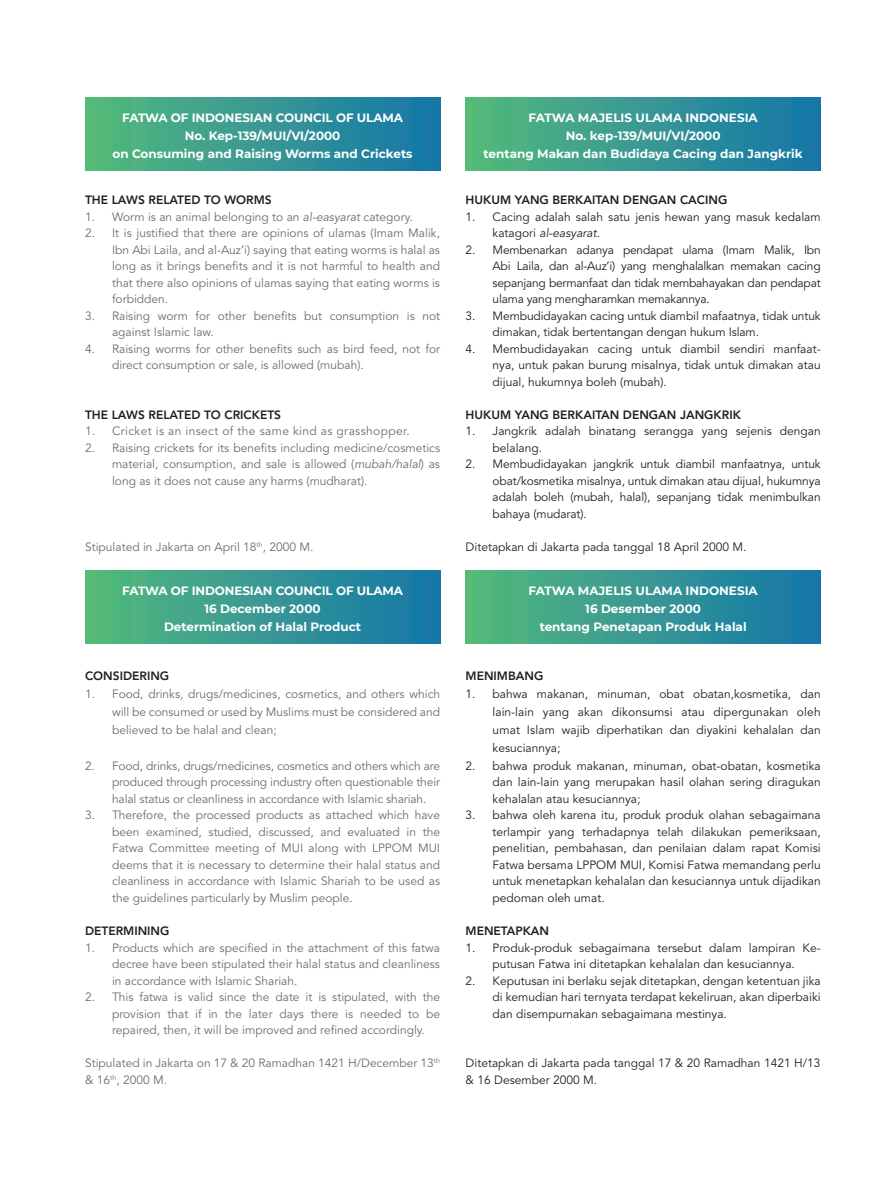
<style>
.page{position:relative;width:893px;height:1191px;background:#fff}
.page>*{position:absolute;margin:0;border:0;box-sizing:border-box;transform-origin:0 0}
.t1{font:12px/16.5px "Avenir LT Std";color:#231f20;text-align:justify}
.t2{font:12px/16.5px "Avenir LT Std";color:#6c6d70;text-align:justify}
.t3{font:700 12px/18px "Montserrat";color:#fff;text-align:center}
.t4{font:800 12px "Avenir LT Std";color:#231f20}
.t5{font:12px "Avenir LT Std";letter-spacing:.03em;color:#6c6d70}
.s1{font-style:italic}
</style>
<div class="page">
<div style="left:466px;top:98px;width:355px;height:73px;background:linear-gradient(to right,#57bb7a,#1575aa)"></div>
<div style="left:466px;top:571px;width:355px;height:73px;background:linear-gradient(to right,#57bb7a,#1575aa)"></div>
<div style="left:85px;top:98px;width:355px;height:73px;background:linear-gradient(to right,#57bb7a,#1575aa)"></div>
<div style="left:85px;top:571px;width:355px;height:73px;background:linear-gradient(to right,#57bb7a,#1575aa)"></div>
<p class="t3" style="left:113px;top:108px;width:302px">FATWA OF INDONESIAN COUNCIL OF ULAMA<br>No. Kep-139/MUI/VI/2000<br>on Consuming and Raising Worms and Crickets</p>
<p class="t4" style="left:85px;top:193px;width:188px">THE LAWS RELATED TO WORMS</p>
<p class="t2" style="left:85px;top:208px;width:329px">1. Worm is an animal belonging to an <span class="s1">al-easyarat</span> category.</p>
<p class="t2" style="left:112px;top:225px;width:330px;text-indent:-27px">2. It is justified that there are opinions of ulamas (Imam Malik, Ibn Abi Laila, and al-Auz’i) saying that eating worms is halal as long as it brings benefits and it is not harmful to health and that there also opinions of ulamas saying that eating worms is forbidden.</p>
<p class="t2" style="left:112px;top:307px;width:330px;text-indent:-27px">3. Raising worm for other benefits but consumption is not against Islamic law.</p>
<p class="t2" style="left:112px;top:340px;width:330px;text-indent:-27px">4. Raising worms for other benefits such as bird feed, not for direct consumption or sale, is allowed (mubah).</p>
<p class="t4" style="left:85px;top:407px;width:198px">THE LAWS RELATED TO CRICKETS</p>
<p class="t5" style="left:85px;top:424px;width:326px">1. Cricket is an insect of the same kind as grasshopper.</p>
<p class="t2" style="left:112px;top:439px;width:330px;text-indent:-27px">2. Raising crickets for its benefits including medicine/cosmetics material, consumption, and sale is allowed (<span class="s1">mubah/halal</span>) as long as it does not cause any harms (mudharat).</p>
<p class="t2" style="left:85px;top:538px;width:230px">Stipulated in Jakarta on April 18<sup>th</sup>, 2000 M.</p>
<p class="t3" style="left:122px;top:581px;width:282px">FATWA OF INDONESIAN COUNCIL OF ULAMA<br>16 December 2000<br>Determination of Halal Product</p>
<p class="t4" style="left:85px;top:668px;width:86px">CONSIDERING</p>
<p class="t2" style="left:112px;top:685px;width:330px;line-height:18px;text-indent:-27px">1. Food, drinks, drugs/medicines, cosmetics, and others which will be consumed or used by Muslims must be considered and believed to be halal and clean;</p>
<p class="t2" style="left:112px;top:758px;width:330px;text-indent:-27px">2. Food, drinks, drugs/medicines, cosmetics and others which are produced through processing industry often questionable their halal status or cleanliness in accordance with Islamic shariah.</p>
<p class="t2" style="left:112px;top:807px;width:330px;text-indent:-27px">3. Therefore, the processed products as attached which have been examined, studied, discussed, and evaluated in the Fatwa Committee meeting of MUI along with LPPOM MUI deems that it is necessary to determine their halal status and cleanliness in accordance with Islamic Shariah to be used as the guidelines particularly by Muslim people.</p>
<p class="t4" style="left:85px;top:923px;width:86px">DETERMINING</p>
<p class="t2" style="left:112px;top:939px;width:330px;text-indent:-27px">1. Products which are specified in the attachment of this fatwa decree have been stipulated their halal status and cleanliness in accordance with Islamic Shariah.</p>
<p class="t2" style="left:112px;top:989px;width:330px;text-indent:-27px">2. This fatwa is valid since the date it is stipulated, with the provision that if in the later days there is needed to be repaired, then, it will be improved and refined accordingly.</p>
<p class="t2" style="left:85px;top:1055px;width:357px">Stipulated in Jakarta on 17 &amp; 20 Ramadhan 1421 H/December 13<sup>th </sup>&amp; 16<sup>th</sup>, 2000 M.</p>
<p class="t3" style="left:484px;top:108px;width:321px">FATWA MAJELIS ULAMA INDONESIA<br>No. kep-139/MUI/VI/2000<br>tentang Makan dan Budidaya Cacing dan Jangkrik</p>
<p class="t4" style="left:466px;top:193px;width:263px">HUKUM YANG BERKAITAN DENGAN CACING</p>
<p class="t1" style="left:493px;top:208px;width:330px;text-indent:-27px">1. Cacing adalah salah satu jenis hewan yang masuk kedalam katagori <span class="s1">al-easyarat.</span></p>
<p class="t1" style="left:493px;top:241px;width:330px;text-indent:-27px">2. Membenarkan adanya pendapat ulama (Imam Malik, Ibn Abi Laila, dan al-Auz’i) yang menghalalkan memakan cacing sepanjang bermanfaat dan tidak membahayakan dan pendapat ulama yang mengharamkan memakannya.</p>
<p class="t1" style="left:493px;top:307px;width:330px;text-indent:-27px">3. Membudidayakan cacing untuk diambil mafaatnya, tidak untuk dimakan, tidak bertentangan dengan hukum Islam.</p>
<p class="t1" style="left:493px;top:340px;width:330px;text-indent:-27px">4. Membudidayakan cacing untuk diambil sendiri manfaat&shy;nya, untuk pakan burung misalnya, tidak untuk dimakan atau dijual, hukumnya boleh (mubah).</p>
<p class="t4" style="left:466px;top:407px;width:277px">HUKUM YANG BERKAITAN DENGAN JANGKRIK</p>
<p class="t1" style="left:493px;top:423px;width:330px;text-indent:-27px">1. Jangkrik adalah binatang serangga yang sejenis dengan belalang.</p>
<p class="t1" style="left:493px;top:456px;width:330px;text-indent:-27px">2. Membudidayakan jangkrik untuk diambil manfaatnya, untuk obat/kosmetika misalnya, untuk dimakan atau dijual, hukumnya adalah boleh (mubah, halal), sepanjang tidak menimbulkan bahaya (mudarat).</p>
<p class="t1" style="left:466px;top:538px;width:282px">Ditetapkan di Jakarta pada tanggal 18 April 2000 M.</p>
<p class="t3" style="left:528px;top:581px;width:231px">FATWA MAJELIS ULAMA INDONESIA<br>16 Desember 2000<br>tentang Penetapan Produk Halal</p>
<p class="t4" style="left:466px;top:668px;width:79px">MENIMBANG</p>
<p class="t1" style="left:493px;top:685px;width:330px;line-height:18px;text-indent:-27px">1. bahwa makanan, minuman, obat obatan,kosmetika, dan lain-lain yang akan dikonsumsi atau dipergunakan oleh umat Islam wajib diperhatikan dan diyakini kehalalan dan kesuciannya;</p>
<p class="t1" style="left:493px;top:758px;width:330px;text-indent:-27px">2. bahwa produk makanan, minuman, obat-obatan, kosmetika dan lain-lain yang merupakan hasil olahan sering diragukan kehalalan atau kesuciannya;</p>
<p class="t1" style="left:493px;top:807px;width:330px;text-indent:-27px">3. bahwa oleh karena itu, produk produk olahan sebagaimana terlampir yang terhadapnya telah dilakukan pemeriksaan, penelitian, pembahasan, dan penilaian dalam rapat Komisi Fatwa bersama LPPOM MUI, Komisi Fatwa memandang perlu untuk menetapkan kehalalan dan kesuciannya untuk dijadikan pedoman oleh umat.</p>
<p class="t4" style="left:466px;top:923px;width:85px">MENETAPKAN</p>
<p class="t1" style="left:466px;top:939px;width:356px;text-align:center">1. Produk-produk sebagaimana tersebut dalam lampiran Ke&shy;putusan Fatwa ini ditetapkan kehalalan dan kesuciannya.</p>
<p class="t1" style="left:493px;top:972px;width:330px;text-indent:-27px">2. Keputusan ini berlaku sejak ditetapkan, dengan ketentuan jika di kemudian hari ternyata terdapat kekeliruan, akan diperbaiki dan disempurnakan sebagaimana mestinya.</p>
<p class="t1" style="left:466px;top:1055px;width:356px">Ditetapkan di Jakarta pada tanggal 17 &amp; 20 Ramadhan 1421 H/13 &amp; 16 Desember 2000 M.</p>
</div>
